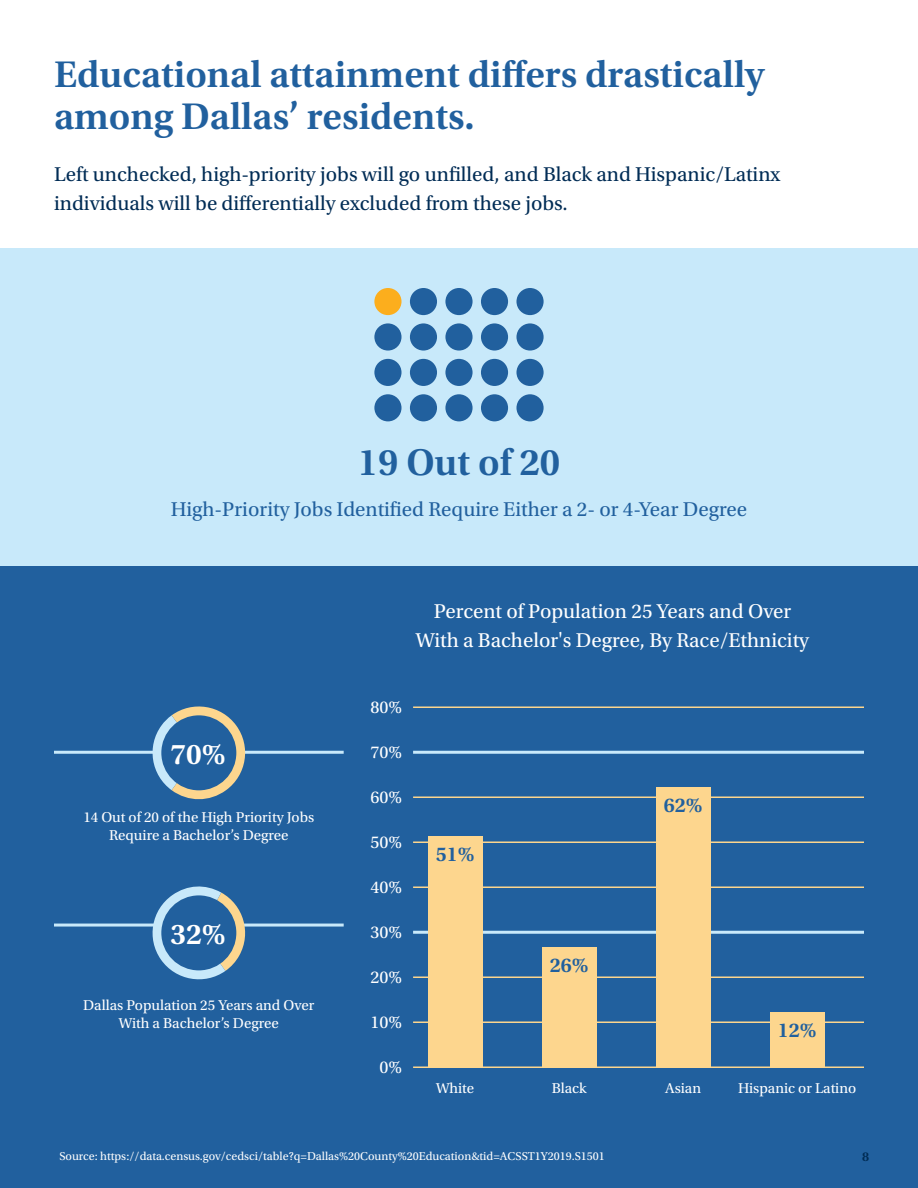
<style>
.page{position:relative;width:918px;height:1188px;background:#fff}
.page>*{position:absolute;margin:0;border:0;box-sizing:border-box;transform-origin:0 0}
.t1{font:600 39px/42px "Utopia Std";color:#21609e}
.t2{font:600 30px "Utopia Std";color:#fff}
.t3{font:21px/28.5px "Utopia Std";color:#002c55}
.t4{font:21px/28.5px "Utopia Std";color:#fff;text-align:center}
.t5{font:21px "Utopia Std";color:#21609e}
.t6{font:600 21px "Utopia Std";color:#21609e}
.t7{font:18px "Utopia Std";color:#fff}
.t8{font:15px/18px "Utopia Std";color:#fff;text-align:center}
.t9{font:600 13.5px "Utopia Std";color:#002c55}
.t10{font:12px "Utopia Std";color:#fff}
</style>
<div class="page">
<div style="left:0;top:565px;width:918px;height:623px;background:#21609e"></div>
<div style="left:0;top:248px;width:918px;height:317px;background:#c8e9fa"></div>
<div style="left:481px;top:288px;width:27px;height:27px;background:#21609e;border-radius:50%"></div>
<div style="left:374px;top:288px;width:28px;height:27px;background:#fcae1d;border-radius:50%"></div>
<div style="left:445px;top:288px;width:28px;height:27px;background:#21609e;border-radius:50%"></div>
<div style="left:516px;top:288px;width:28px;height:27px;background:#21609e;border-radius:50%"></div>
<div style="left:410px;top:288px;width:27px;height:27px;background:#21609e;border-radius:50%"></div>
<div style="left:481px;top:323px;width:27px;height:28px;background:#21609e;border-radius:50%"></div>
<div style="left:374px;top:323px;width:28px;height:28px;background:#21609e;border-radius:50%"></div>
<div style="left:445px;top:323px;width:28px;height:28px;background:#21609e;border-radius:50%"></div>
<div style="left:516px;top:323px;width:28px;height:28px;background:#21609e;border-radius:50%"></div>
<div style="left:410px;top:323px;width:27px;height:28px;background:#21609e;border-radius:50%"></div>
<div style="left:481px;top:359px;width:27px;height:27px;background:#21609e;border-radius:50%"></div>
<div style="left:374px;top:359px;width:28px;height:27px;background:#21609e;border-radius:50%"></div>
<div style="left:445px;top:359px;width:28px;height:27px;background:#21609e;border-radius:50%"></div>
<div style="left:516px;top:359px;width:28px;height:27px;background:#21609e;border-radius:50%"></div>
<div style="left:410px;top:359px;width:27px;height:27px;background:#21609e;border-radius:50%"></div>
<div style="left:481px;top:394px;width:27px;height:27px;background:#21609e;border-radius:50%"></div>
<div style="left:374px;top:394px;width:28px;height:27px;background:#21609e;border-radius:50%"></div>
<div style="left:445px;top:394px;width:28px;height:27px;background:#21609e;border-radius:50%"></div>
<div style="left:516px;top:394px;width:28px;height:27px;background:#21609e;border-radius:50%"></div>
<div style="left:410px;top:394px;width:27px;height:27px;background:#21609e;border-radius:50%"></div>
<hr style="left:413px;top:886px;width:451px;height:2px;background:#fdd68e">
<hr style="left:413px;top:796px;width:451px;height:2px;background:#fdd68e">
<hr style="left:413px;top:842px;width:451px;height:1px;background:#fdd68e">
<hr style="left:413px;top:751px;width:451px;height:3px;background:#c8e9fa">
<hr style="left:413px;top:706px;width:451px;height:2px;background:#fdd68e">
<hr style="left:413px;top:1066px;width:451px;height:2px;background:#fdd68e">
<hr style="left:413px;top:976px;width:451px;height:2px;background:#fdd68e">
<hr style="left:413px;top:1022px;width:451px;height:1px;background:#fdd68e">
<hr style="left:413px;top:931px;width:451px;height:3px;background:#c8e9fa">
<div style="left:770px;top:1013px;width:54px;height:54px;background:#fdd68e"></div>
<div style="left:428px;top:836px;width:54px;height:231px;background:#fdd68e"></div>
<div style="left:542px;top:948px;width:54px;height:119px;background:#fdd68e"></div>
<div style="left:656px;top:788px;width:54px;height:279px;background:#fdd68e"></div>
<hr style="left:54px;top:751px;width:290px;height:3px;background:#c8e9fa">
<hr style="left:54px;top:924px;width:290px;height:3px;background:#c8e9fa">
<svg style="left:146px;top:886px;width:106px;height:94px"></svg>
<div style="left:161px;top:895px;width:75px;height:75px;background:#21609e;border-radius:50%"></div>
<svg style="left:146px;top:706px;width:105px;height:94px"></svg>
<div style="left:161px;top:715px;width:75px;height:75px;background:#21609e;border-radius:50%"></div>
<h1 class="t1" style="left:54px;top:54px;width:712px">Educational attainment differs drastically among Dallas’ residents.</h1>
<h3 class="t3" style="left:54px;top:161px;width:728px">Left unchecked, high-priority jobs will go unfilled, and Black and Hispanic/Latinx individuals will be differentially excluded from these jobs.</h3>
<h1 class="t1" style="left:358px;top:442px;width:204px">19 Out of 20</h1>
<h3 class="t5" style="left:171px;top:497px;width:578px">High-Priority Jobs Identified Require Either a 2- or 4-Year Degree</h3>
<h2 class="t2" style="left:171px;top:737px;width:57px">70%</h2>
<p class="t8" style="left:83px;top:808px;width:232px">14 Out of 20 of the High Priority Jobs<br>Require a Bachelor’s Degree</p>
<h2 class="t2" style="left:171px;top:917px;width:57px">32%</h2>
<p class="t8" style="left:83px;top:996px;width:233px">Dallas Population 25 Years and Over<br>With a Bachelor’s Degree</p>
<h3 class="t4" style="left:416px;top:598px;width:395px">Percent of Population 25 Years and Over<br>With a Bachelor's Degree, By Race/Ethnicity</h3>
<p class="t7" style="left:371px;top:697px;width:33px">80%</p>
<p class="t7" style="left:371px;top:742px;width:33px">70%</p>
<p class="t7" style="left:371px;top:787px;width:33px">60%</p>
<p class="t7" style="left:371px;top:832px;width:33px">50%</p>
<p class="t7" style="left:371px;top:877px;width:33px">40%</p>
<p class="t7" style="left:371px;top:922px;width:33px">30%</p>
<p class="t7" style="left:371px;top:967px;width:33px">20%</p>
<p class="t7" style="left:371px;top:1012px;width:33px">10%</p>
<p class="t7" style="left:380px;top:1057px;width:24px">0%</p>
<h3 class="t6" style="left:436px;top:842px;width:40px">51%</h3>
<p class="t8" style="left:436px;top:1079px;width:40px">White</p>
<h3 class="t6" style="left:550px;top:953px;width:40px">26%</h3>
<p class="t8" style="left:552px;top:1079px;width:36px">Black</p>
<h3 class="t6" style="left:664px;top:793px;width:40px">62%</h3>
<p class="t8" style="left:665px;top:1079px;width:38px">Asian</p>
<h3 class="t6" style="left:778px;top:1018px;width:40px">12%</h3>
<p class="t8" style="left:738px;top:1079px;width:120px">Hispanic or Latino</p>
<p class="t10" style="left:59px;top:1149px;width:547px">Source: https://data.census.gov/cedsci/table?q=Dallas%20County%20Education&amp;tid=ACSST1Y2019.S1501</p>
<p class="t9" style="left:862px;top:1149px;width:9px">8</p>
</div>
